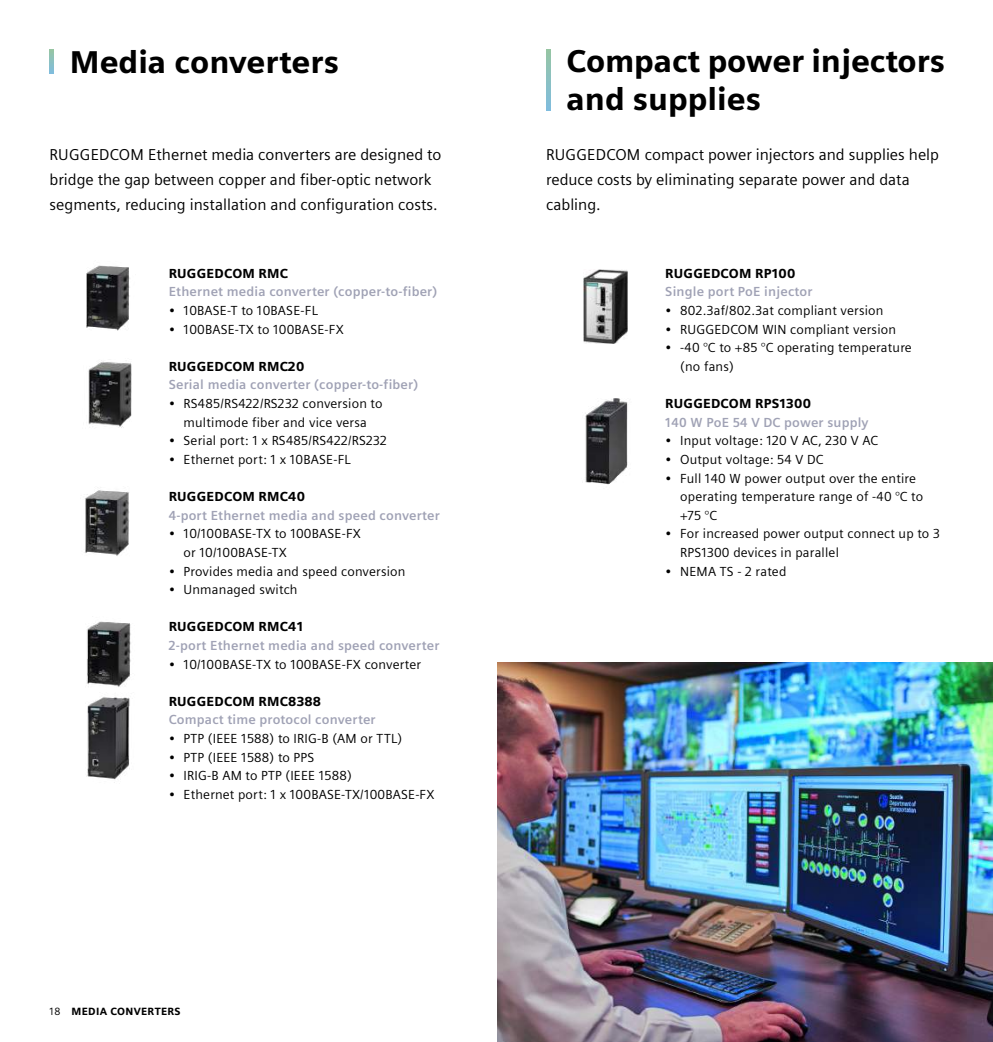
<style>
.page{position:relative;width:993px;height:1042px;background:#fff}
.page>*{position:absolute;margin:0;border:0;box-sizing:border-box;transform-origin:0 0}
.t1{font:900 31.5px/37.8px "Siemens Sans";color:#000}
.t2{font:15.75px/24.8px "Siemens Sans";color:#000}
.t3{font:13.12px/18.6px "Siemens Sans";letter-spacing:.015em;color:#000}
.t4{font:700 13.12px "Siemens Sans";letter-spacing:.015em;color:#a0a2b5}
.t5{font:900 13.12px "Siemens Sans";letter-spacing:.015em;color:#000}
.t6{font:900 10.5px "Siemens Sans";letter-spacing:.03em;color:#000}
.s1{font-weight:400}
</style>
<div class="page">
<svg style="left:50px;top:50px;width:3px;height:23px"></svg>
<svg style="left:546px;top:50px;width:4px;height:60px"></svg>
<img style="left:86px;top:265px;width:44px;height:66px">
<img style="left:88px;top:360px;width:44px;height:68px">
<img style="left:84px;top:490px;width:45px;height:66px">
<img style="left:86px;top:621px;width:45px;height:66px">
<img style="left:86px;top:697px;width:44px;height:86px">
<img style="left:585px;top:398px;width:43px;height:87px">
<img style="left:583px;top:269px;width:44px;height:75px">
<img style="left:497px;top:662px;width:495px;height:380px">
<h1 class="t1" style="left:70px;top:43px;width:270px">Media converters</h1>
<h1 class="t1" style="left:566px;top:42px;width:380px">Compact power injectors and supplies</h1>
<p class="t2" style="left:50px;top:142px;width:393px">RUGGEDCOM Ethernet media converters are designed to bridge the gap between copper and fiber-optic network segments, reducing installation and configuration costs.</p>
<p class="t2" style="left:546px;top:142px;width:394px">RUGGEDCOM compact power injectors and supplies help reduce costs by eliminating separate power and data cabling.</p>
<p class="t5" style="left:169px;top:265px;width:121px">RUGGEDCOM RMC</p>
<p class="t4" style="left:169px;top:284px;width:270px">Ethernet media converter (copper-to-fiber)</p>
<p class="t3" style="left:169px;top:301px;width:151px">• 10BASE-T to 10BASE-FL</p>
<p class="t3" style="left:169px;top:320px;width:176px">• 100BASE-TX to 100BASE-FX</p>
<p class="t5" style="left:169px;top:358px;width:137px">RUGGEDCOM RMC20</p>
<p class="t4" style="left:169px;top:377px;width:251px">Serial media converter (copper-to-fiber)</p>
<p class="t3" style="left:169px;top:394px;width:215px;text-align:center">• RS485/RS422/RS232 conversion to multimode fiber and vice versa</p>
<p class="t3" style="left:169px;top:431px;width:220px">• Serial port: 1 x RS485/RS422/RS232</p>
<p class="t3" style="left:169px;top:450px;width:183px">• Ethernet port: 1 x 10BASE-FL</p>
<p class="t5" style="left:169px;top:489px;width:138px">RUGGEDCOM RMC40</p>
<p class="t4" style="left:169px;top:508px;width:272px">4-port Ethernet media and speed converter</p>
<p class="t3" style="left:183px;top:524px;width:179px;text-indent:-15px">• 10/100BASE-TX to 100BASE-FX or 10/100BASE-TX</p>
<p class="t3" style="left:169px;top:562px;width:238px">• Provides media and speed conversion</p>
<p class="t3" style="left:169px;top:580px;width:130px">• Unmanaged switch</p>
<p class="t5" style="left:169px;top:619px;width:136px">RUGGEDCOM RMC41</p>
<p class="t4" style="left:169px;top:638px;width:272px">2-port Ethernet media and speed converter</p>
<p class="t3" style="left:169px;top:655px;width:254px">• 10/100BASE-TX to 100BASE-FX converter</p>
<p class="t5" style="left:169px;top:693px;width:154px">RUGGEDCOM RMC8388</p>
<p class="t4" style="left:169px;top:712px;width:208px">Compact time protocol converter</p>
<p class="t3" style="left:169px;top:729px;width:235px">• PTP (IEEE 1588) to IRIG-B (AM or TTL)</p>
<p class="t3" style="left:169px;top:748px;width:147px">• PTP (IEEE 1588) to PPS</p>
<p class="t3" style="left:169px;top:766px;width:185px">• IRIG-B AM to PTP (IEEE 1588)</p>
<p class="t3" style="left:169px;top:785px;width:267px">• Ethernet port: 1 x 100BASE-TX/100BASE-FX</p>
<p class="t6" style="left:50px;top:1005px;width:132px"><span class="s1">18</span> MEDIA CONVERTERS</p>
<p class="t5" style="left:665px;top:265px;width:131px">RUGGEDCOM RP100</p>
<p class="t4" style="left:665px;top:284px;width:149px">Single port PoE injector</p>
<p class="t3" style="left:665px;top:301px;width:220px">• 802.3af/802.3at compliant version</p>
<p class="t3" style="left:665px;top:320px;width:232px">• RUGGEDCOM WIN compliant version</p>
<p class="t3" style="left:680px;top:338px;width:233px;text-indent:-15px">• -40 °C to +85 °C operating temperature (no fans)</p>
<p class="t5" style="left:665px;top:396px;width:147px">RUGGEDCOM RPS1300</p>
<p class="t4" style="left:665px;top:415px;width:205px">140 W PoE 54 V DC power supply</p>
<p class="t3" style="left:665px;top:431px;width:214px">• Input voltage: 120 V AC, 230 V AC</p>
<p class="t3" style="left:665px;top:450px;width:160px">• Output voltage: 54 V DC</p>
<p class="t3" style="left:680px;top:469px;width:244px;text-indent:-15px">• Full 140 W power output over the entire operating temperature range of -40 °C to +75 °C</p>
<p class="t3" style="left:680px;top:524px;width:261px;text-indent:-15px">• For increased power output connect up to 3<br>RPS1300 devices in parallel</p>
<p class="t3" style="left:665px;top:562px;width:123px">• NEMA TS - 2 rated</p>
</div>
